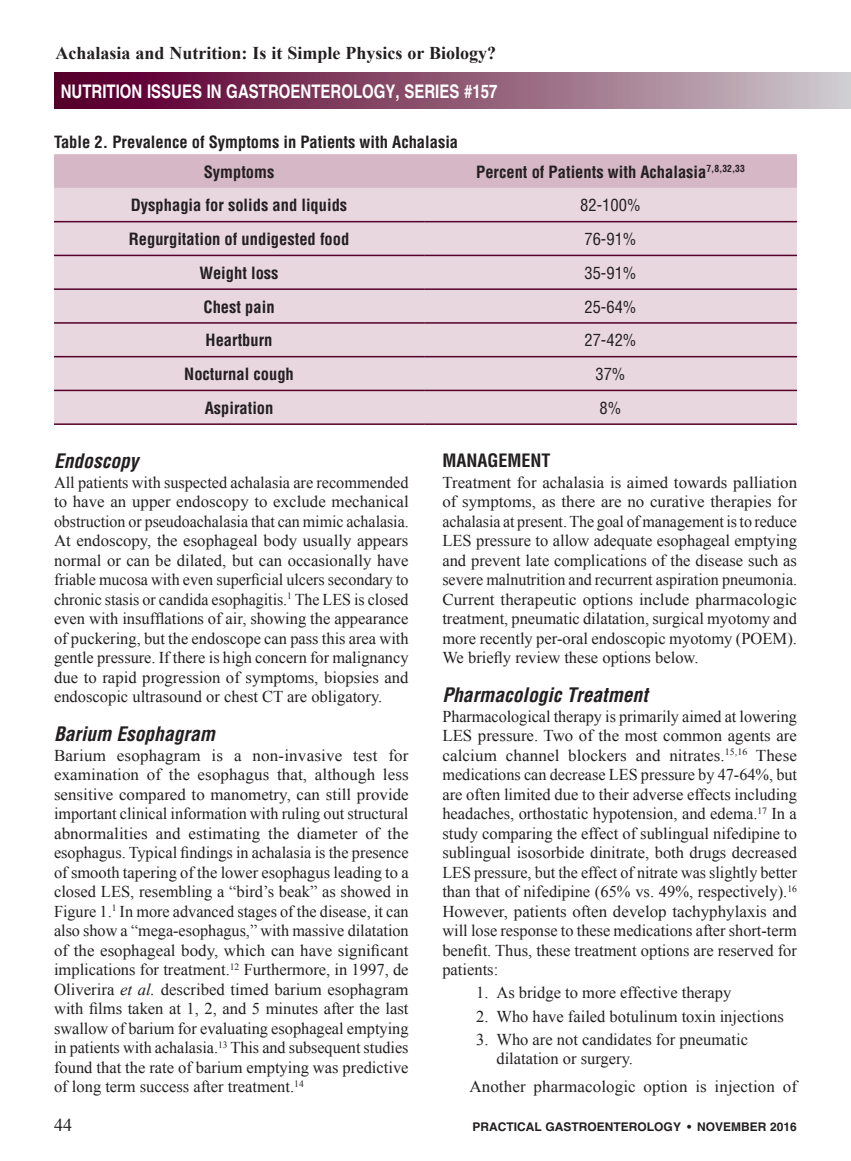
<style>
.page{position:relative;width:851px;height:1161px;background:#fff}
.page>*{position:absolute;margin:0;border:0;box-sizing:border-box;transform-origin:0 0}
.A_Subhead_Italics{font:italic 700 condensed 19.5px "Helvetica";color:#231f20}
.t1{font:700 18.75px "Helvetica";color:#fff;scale:.8 1}
.t2{font:700 18px "Times New Roman";color:#231f20}
._1_Head{font:700 condensed 18px "Helvetica";color:#231f20}
.A_Bottom_Title_Page{font:18px "Times New Roman";color:#231f20}
.A_Body_Copy-1st_P{font:16.5px/19.5px "Times New Roman";color:#231f20;text-align:justify}
.A_Table_type{font:700 condensed 16.5px "Helvetica";color:#231f20}
.A_table_header{font:700 condensed 16.5px "Helvetica";color:#231f20}
.A_Body_Copy{font:16.5px "Times New Roman";letter-spacing:.005em;color:#231f20}
.A_Table_type-2{font:condensed 16.5px "Helvetica";color:#231f20}
.A_Bottom_Title_Page-2{font:700 12px "Helvetica";color:#231f20}
.s1{font-style:italic}
</style>
<div class="page">
<div style="left:54px;top:73px;width:796px;height:36px;background:linear-gradient(to right,#540023,#ccc6c9)"></div>
<div style="left:54px;top:154px;width:742px;height:34px;background:#d5b7c5"></div>
<div style="left:54px;top:188px;width:742px;height:235px;background:#e9d7e0"></div>
<hr style="left:54px;top:221px;width:370px;height:1px;background:#540028">
<hr style="left:424px;top:221px;width:372px;height:1px;background:#540028">
<hr style="left:54px;top:255px;width:370px;height:1px;background:#540028">
<hr style="left:424px;top:255px;width:372px;height:1px;background:#540028">
<hr style="left:54px;top:288px;width:370px;height:2px;background:#540028">
<hr style="left:424px;top:288px;width:372px;height:2px;background:#540028">
<hr style="left:54px;top:322px;width:370px;height:2px;background:#540028">
<hr style="left:424px;top:322px;width:372px;height:2px;background:#540028">
<hr style="left:54px;top:356px;width:370px;height:1px;background:#540028">
<hr style="left:424px;top:356px;width:372px;height:1px;background:#540028">
<hr style="left:54px;top:390px;width:370px;height:1px;background:#540028">
<hr style="left:424px;top:390px;width:372px;height:1px;background:#540028">
<hr style="left:54px;top:423px;width:370px;height:2px;background:#540028">
<hr style="left:424px;top:423px;width:372px;height:2px;background:#540028">
<p class="t2" style="left:56px;top:40px;width:442px">Achalasia and Nutrition: Is it Simple Physics or Biology?</p>
<p class="t1" style="left:61px;top:79px;width:547px">NUTRITION ISSUES IN GASTROENTEROLOGY, SERIES #157</p>
<p class="A_table_header" style="left:54px;top:132px;width:405px">Table 2. Prevalence of Symptoms in Patients with Achalasia</p>
<p class="A_table_header" style="left:204px;top:161px;width:72px">Symptoms</p>
<p class="A_table_header" style="left:476px;top:161px;width:270px">Percent of Patients with Achalasia<sup>7,8,32,33</sup></p>
<p class="A_Table_type" style="left:131px;top:195px;width:218px">Dysphagia for solids and liquids</p>
<p class="A_Table_type-2" style="left:580px;top:195px;width:62px">82-100%</p>
<p class="A_Table_type" style="left:129px;top:229px;width:222px">Regurgitation of undigested food</p>
<p class="A_Table_type-2" style="left:584px;top:229px;width:54px">76-91%</p>
<p class="A_Table_type" style="left:199px;top:263px;width:80px">Weight loss</p>
<p class="A_Table_type-2" style="left:584px;top:263px;width:54px">35-91%</p>
<p class="A_Table_type" style="left:203px;top:296px;width:73px">Chest pain</p>
<p class="A_Table_type-2" style="left:584px;top:296px;width:54px">25-64%</p>
<p class="A_Table_type" style="left:205px;top:330px;width:68px">Heartburn</p>
<p class="A_Table_type-2" style="left:584px;top:330px;width:54px">27-42%</p>
<p class="A_Table_type" style="left:184px;top:364px;width:111px">Nocturnal cough</p>
<p class="A_Table_type-2" style="left:595px;top:364px;width:32px">37%</p>
<p class="A_Table_type" style="left:205px;top:398px;width:70px">Aspiration</p>
<p class="A_Table_type-2" style="left:599px;top:398px;width:23px">8%</p>
<p class="A_Subhead_Italics" style="left:54px;top:449px;width:86px">Endoscopy</p>
<p class="A_Body_Copy-1st_P" style="left:54px;top:472px;width:356px">All patients with suspected achalasia are recommended to have an upper endoscopy to exclude mechanical obstruction or pseudoachalasia that can mimic achalasia.<br>At endoscopy, the esophageal body usually appears normal or can be dilated, but can occasionally have friable mucosa with even superficial ulcers secondary to chronic stasis or candida esophagitis.<sup>1</sup> The LES is closed even with insufflations of air, showing the appearance of puckering, but the endoscope can pass this area with gentle pressure. If there is high concern for malignancy due to rapid progression of symptoms, biopsies and endoscopic ultrasound or chest CT are obligatory.</p>
<p class="A_Subhead_Italics" style="left:54px;top:722px;width:162px">Barium Esophagram</p>
<p class="A_Body_Copy-1st_P" style="left:54px;top:745px;width:356px">Barium esophagram is a non-invasive test for examination of the esophagus that, although less sensitive compared to manometry, can still provide important clinical information with ruling out structural abnormalities and estimating the diameter of the esophagus. Typical findings in achalasia is the presence of smooth tapering of the lower esophagus leading to a closed LES, resembling a “bird’s beak” as showed in Figure 1.<sup>1</sup> In more advanced stages of the disease, it can also show a “mega-esophagus,” with massive dilatation of the esophageal body, which can have significant implications for treatment.<sup>12</sup> Furthermore, in 1997, de Oliverira <span class="s1">et al.</span> described timed barium esophagram with films taken at 1, 2, and 5 minutes after the last swallow of barium for evaluating esophageal emptying in patients with achalasia.<sup>13</sup> This and subsequent studies found that the rate of barium emptying was predictive of long term success after treatment.<sup>14</sup></p>
<p class="_1_Head" style="left:442px;top:449px;width:110px">MANAGEMENT</p>
<p class="A_Body_Copy-1st_P" style="left:442px;top:472px;width:356px">Treatment for achalasia is aimed towards palliation of symptoms, as there are no curative therapies for achalasia at present. The goal of management is to reduce LES pressure to allow adequate esophageal emptying and prevent late complications of the disease such as severe malnutrition and recurrent aspiration pneumonia.<br>Current therapeutic options include pharmacologic treatment, pneumatic dilatation, surgical myotomy and more recently per-oral endoscopic myotomy (POEM).<br>We briefly review these options below.</p>
<p class="A_Subhead_Italics" style="left:442px;top:683px;width:207px">Pharmacologic Treatment</p>
<p class="A_Body_Copy-1st_P" style="left:442px;top:706px;width:356px">Pharmacological therapy is primarily aimed at lowering LES pressure. Two of the most common agents are calcium channel blockers and nitrates.<sup>15,16</sup> These medications can decrease LES pressure by 47-64%, but are often limited due to their adverse effects including headaches, orthostatic hypotension, and edema.<sup>17</sup> In a study comparing the effect of sublingual nifedipine to sublingual isosorbide dinitrate, both drugs decreased LES pressure, but the effect of nitrate was slightly better than that of nifedipine (65% vs. 49%, respectively).<sup>16<br></sup>However, patients often develop tachyphylaxis and will lose response to these medications after short-term benefit. Thus, these treatment options are reserved for patients:</p>
<p class="A_Body_Copy-1st_P" style="left:476px;top:983px;width:257px">1. As bridge to more effective therapy</p>
<p class="A_Body_Copy-1st_P" style="left:476px;top:1006px;width:309px">2. Who have failed botulinum toxin injections</p>
<p class="A_Body_Copy-1st_P" style="left:496px;top:1029px;width:253px;text-indent:-20px">3. Who are not candidates for pneumatic dilatation or surgery.</p>
<p class="A_Body_Copy" style="left:469px;top:1075px;width:329px">Another pharmacologic option is injection of</p>
<p class="A_Bottom_Title_Page" style="left:54px;top:1113px;width:19px">44</p>
<p class="A_Bottom_Title_Page-2" style="left:472px;top:1119px;width:326px">PRACTICAL GASTROENTEROLOGY • NOVEMBER 2016</p>
</div>
